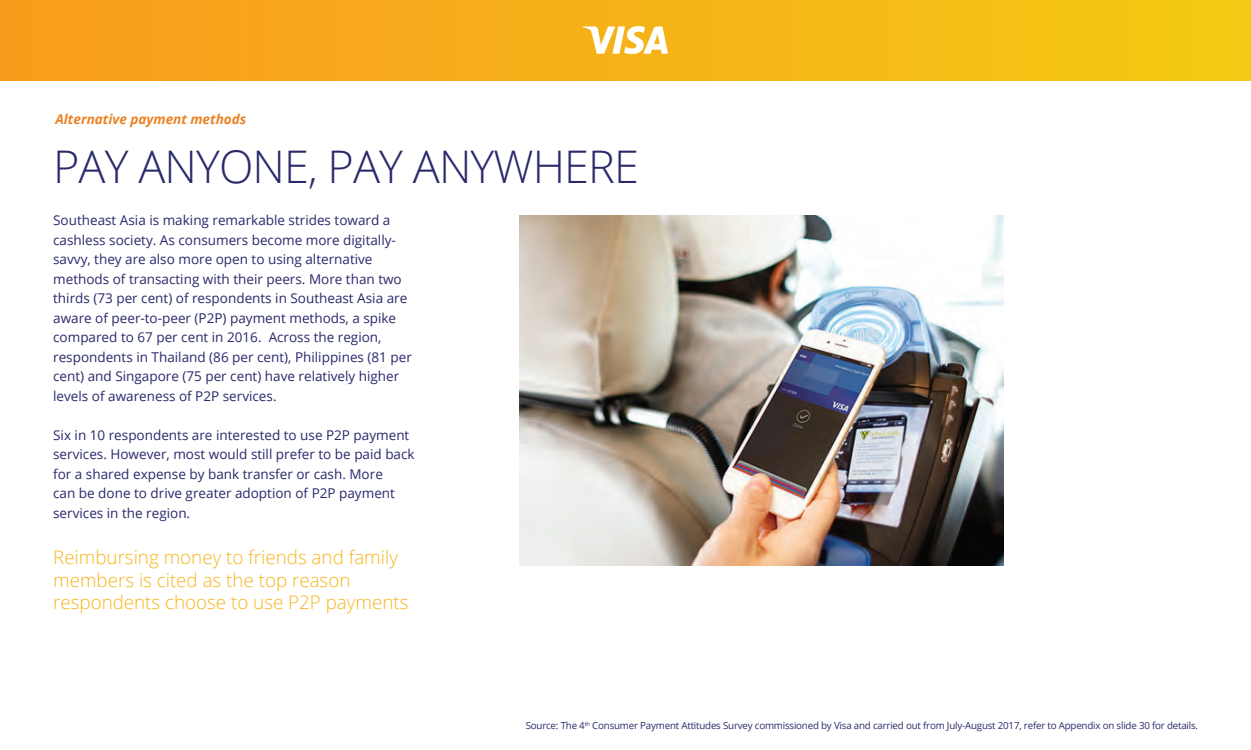
<style>
.page{position:relative;width:1251px;height:750px;background:#fff}
.page>*{position:absolute;margin:0;border:0;box-sizing:border-box;transform-origin:0 0}
.t1{font:300 45px "Open Sans";letter-spacing:-.02em;color:#29296c}
.t2{font:300 18.75px/22.5px "Open Sans";color:#f6b519}
.t3{font:13.5px/19.5px "Open Sans";color:#29296c}
.t4{font:italic 700 13.5px "Open Sans";color:#eb8323}
.t5{font:9.75px "Open Sans";letter-spacing:-.02em;color:#292c6b}
</style>
<div class="page">
<div style="left:0;top:0;width:1250px;height:80px;background:linear-gradient(to right,#f89b1e,#f4ca13)"></div>
<img style="left:582px;top:26px;width:86px;height:28px">
<img style="left:519px;top:215px;width:484px;height:350px">
<p class="t4" style="left:55px;top:110px;width:192px">Alternative payment methods</p>
<h1 class="t1" style="left:53px;top:136px;width:587px">PAY ANYONE, PAY ANYWHERE</h1>
<p class="t3" style="left:53px;top:210px;width:360px">Southeast Asia is making remarkable strides toward a cashless society. As consumers become more digitally&shy;savvy, they are also more open to using alternative methods of transacting with their peers. More than two thirds (73 per cent) of respondents in Southeast Asia are aware of peer-to-peer (P2P) payment methods, a spike compared to 67 per cent in 2016. Across the region, respondents in Thailand (86 per cent), Philippines (81 per cent) and Singapore (75 per cent) have relatively higher levels of awareness of P2P services.</p>
<p class="t3" style="left:53px;top:425px;width:363px">Six in 10 respondents are interested to use P2P payment services. However, most would still prefer to be paid back for a shared expense by bank transfer or cash. More<br>can be done to drive greater adoption of P2P payment services in the region.</p>
<h2 class="t2" style="left:53px;top:546px;width:357px">Reimbursing money to friends and family members is cited as the top reason respondents choose to use P2P payments</h2>
<p class="t5" style="left:525px;top:719px;width:673px">Source: The 4<sup>th</sup> Consumer Payment Attitudes Survey commissioned by Visa and carried out from July-August 2017, refer to Appendix on slide 30 for details.</p>
</div>
